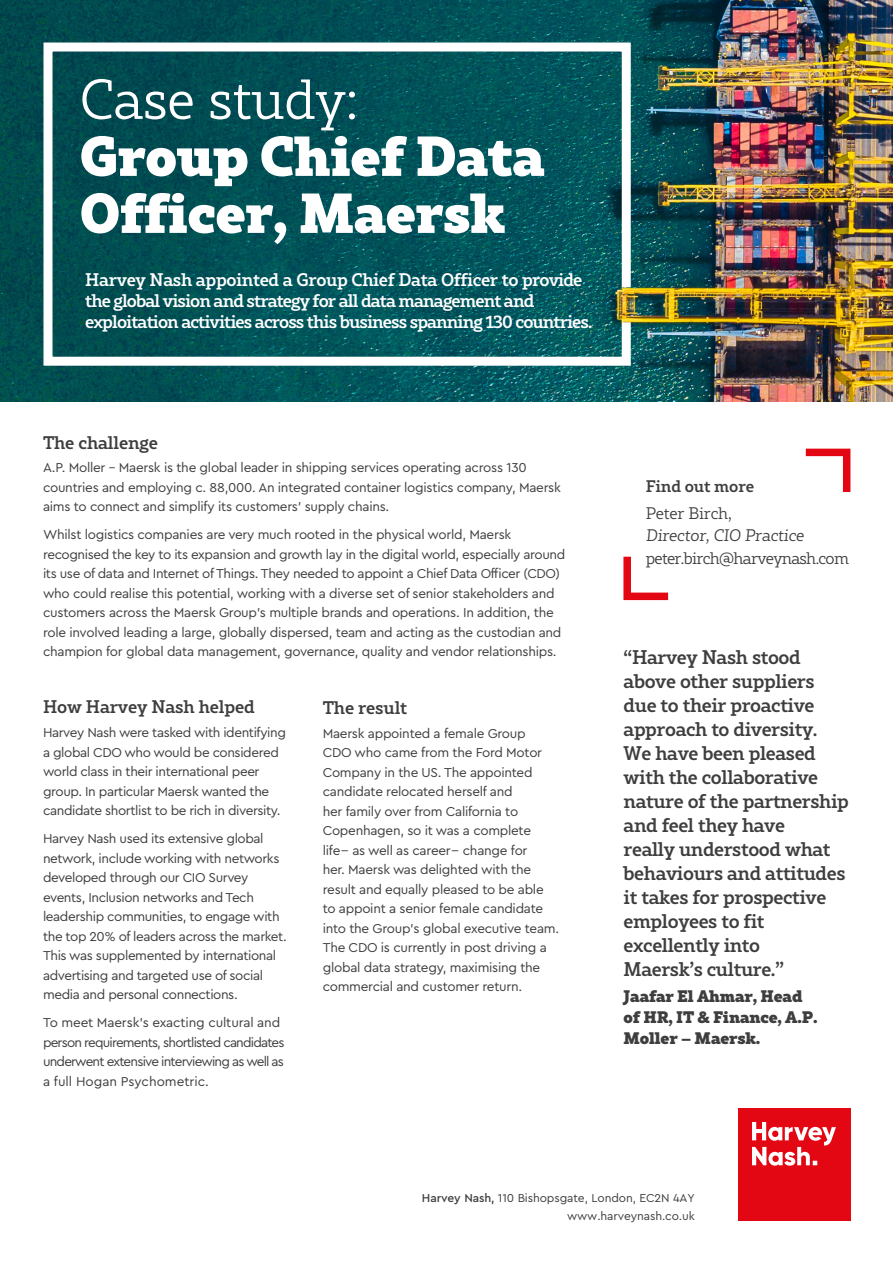
<style>
.page{position:relative;width:893px;height:1263px;background:#fff}
.page>*{position:absolute;margin:0;border:0;box-sizing:border-box;transform-origin:0 0}
.t1{font:900 55.5px/57px "Rival Slab";letter-spacing:-.01em;color:#fff}
.t2{font:300 55.5px "Rival Slab";letter-spacing:-.01em;color:#fff}
.t3{font:500 19.5px/24px "Rival Slab";letter-spacing:-.02em;color:#3e3e3f}
.t4{font:500 18px/21px "Rival Slab";letter-spacing:-.05em;color:#fff}
.t5{font:500 18px "Rival Slab";letter-spacing:-.01em;color:#3e3e3f}
.t6{font:900 16.5px/21px "Rival Slab";letter-spacing:-.01em;color:#3e3e3f}
.t7{font:300 16.5px/22.5px "Rival Slab";letter-spacing:-.01em;color:#3e3e3f}
.t8{font:300 16.5px "Rival Slab";letter-spacing:-.04em;color:#3e3e3f}
.t9{font:500 16.5px "Rival Slab";letter-spacing:-.01em;color:#3e3e3f}
.t10{font:13.5px/19.5px "Cera Pro";letter-spacing:-.02em;color:#3e3e3f}
.t11{font:13.5px/19.5px "Cera Pro";letter-spacing:-.06em;color:#3e3e3f}
.t12{font:12px "Cera Pro";letter-spacing:-.01em;color:#3e3e3f}
.s1{font-weight:500}
</style>
<div class="page">
<img style="left:0;top:0;width:893px;height:402px">
<svg style="left:623px;top:556px;width:46px;height:45px"></svg>
<svg style="left:805px;top:448px;width:46px;height:44px"></svg>
<div style="left:738px;top:1107px;width:112px;height:113px;background:#e30613"></div>
<svg style="left:752px;top:1122px;width:84px;height:44px"></svg>
<svg style="left:39px;top:38px;width:596px;height:332px;background:#165f65"></svg>
<p class="t2" style="left:80px;top:61px;width:280px">Case study:</p>
<p class="t1" style="left:80px;top:123px;width:466px">Group Chief Data<br>Officer, Maersk</p>
<p class="t4" style="left:85px;top:268px;width:509px">Harvey Nash appointed a Group Chief Data Officer to provide the global vision and strategy for all data management and exploitation activities across this business spanning 130 countries.</p>
<p class="t5" style="left:43px;top:429px;width:116px">The challenge</p>
<p class="t10" style="left:43px;top:457px;width:519px">A.P. Moller – Maersk is the global leader in shipping services operating across 130 countries and employing c. 88,000. An integrated container logistics company, Maersk aims to connect and simplify its customers’ supply chains.</p>
<p class="t10" style="left:43px;top:524px;width:524px">Whilst logistics companies are very much rooted in the physical world, Maersk recognised the key to its expansion and growth lay in the digital world, especially around its use of data and Internet of Things. They needed to appoint a Chief Data Officer (CDO) who could realise this potential, working with a diverse set of senior stakeholders and customers across the Maersk Group’s multiple brands and operations. In addition, the role involved leading a large, globally dispersed, team and acting as the custodian and champion for global data management, governance, quality and vendor relationships.</p>
<p class="t5" style="left:43px;top:693px;width:213px">How Harvey Nash helped</p>
<p class="t10" style="left:43px;top:722px;width:245px">Harvey Nash were tasked with identifying a global CDO who would be considered world class in their international peer group. In particular Maersk wanted the candidate shortlist to be rich in diversity.</p>
<p class="t10" style="left:43px;top:828px;width:245px">Harvey Nash used its extensive global network, include working with networks developed through our CIO Survey events, Inclusion networks and Tech leadership communities, to engage with the top 20% of leaders across the market.<br>This was supplemented by international advertising and targeted use of social media and personal connections.</p>
<p class="t11" style="left:43px;top:1012px;width:243px">To meet Maersk’s exacting cultural and person requirements, shortlisted candidates underwent extensive interviewing as well as a full Hogan Psychometric.</p>
<p class="t5" style="left:323px;top:694px;width:86px">The result</p>
<p class="t10" style="left:323px;top:723px;width:238px">Maersk appointed a female Group<br>CDO who came from the Ford Motor Company in the US. The appointed candidate relocated herself and<br>her family over from California to Copenhagen, so it was a complete life- as well as career- change for<br>her. Maersk was delighted with the result and equally pleased to be able to appoint a senior female candidate into the Group’s global executive team.<br>The CDO is currently in post driving a global data strategy, maximising the commercial and customer return.</p>
<p class="t9" style="left:646px;top:474px;width:110px">Find out more</p>
<p class="t7" style="left:646px;top:501px;width:162px">Peter Birch,<br>Director, CIO Practice</p>
<p class="t8" style="left:646px;top:546px;width:205px">peter.birch@harveynash.com</p>
<p class="t3" style="left:624px;top:645px;width:227px">“Harvey Nash stood above other suppliers due to their proactive approach to diversity.<br>We have been pleased with the collaborative nature of the partnership and feel they have<br>really understood what behaviours and attitudes it takes for prospective employees to fit excellently into<br>Maersk’s culture.”</p>
<p class="t6" style="left:624px;top:984px;width:195px">Jaafar El Ahmar, Head of HR, IT &amp; Finance, A.P.<br>Moller – Maersk.</p>
<p class="t12" style="left:422px;top:1190px;width:274px"><span class="s1">Harvey Nash,</span> 110 Bishopsgate, London, EC2N 4AY</p>
<p class="t12" style="left:567px;top:1208px;width:129px">www.harveynash.co.uk</p>
</div>
